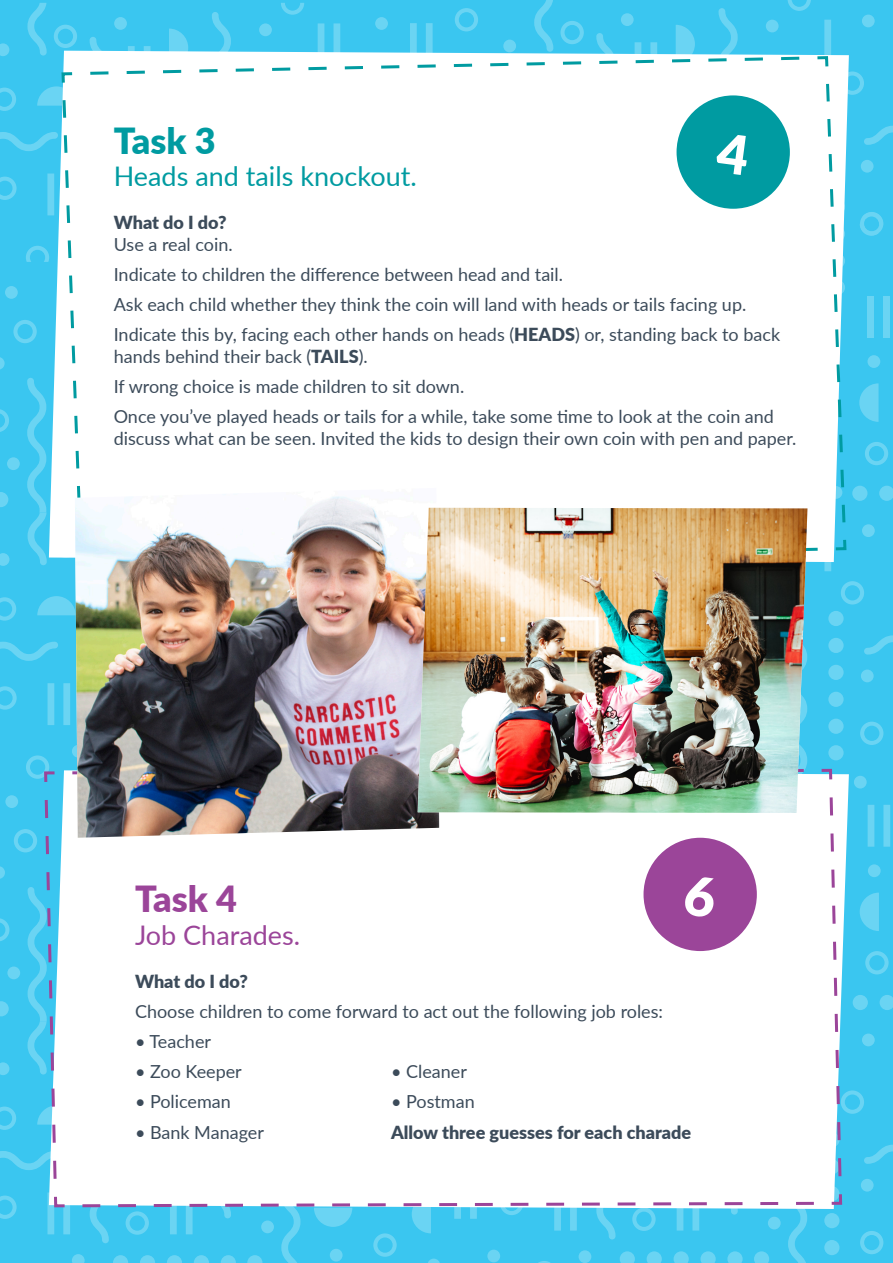
<style>
.page{position:relative;width:893px;height:1263px;background:#fff}
.page>*{position:absolute;margin:0;border:0;box-sizing:border-box;transform-origin:0 0}
.t1{font:900 36px "Lato";color:#009ba1}
.t2{font:900 36px "Lato";color:#9b4599}
.t3{font:27px "Lato";color:#009ba1}
.t4{font:27px "Lato";color:#9b4599}
.t5{font:18px/21.6px "Lato";color:#3c4b5a}
.t6{font:900 18px "Lato";color:#3c4b5a}
.s1{font-weight:900}
</style>
<div class="page">
<img style="left:0;top:0;width:893px;height:1263px">
<p class="t1" style="left:114px;top:114px;width:103px">Task 3</p>
<p class="t3" style="left:114px;top:157px;width:304px">Heads and tails knockout.</p>
<p class="t6" style="left:114px;top:209px;width:114px">What do I do?</p>
<p class="t5" style="left:114px;top:233px;width:121px">Use a real coin.</p>
<p class="t5" style="left:114px;top:263px;width:451px">Indicate to children the difference between head and tail.</p>
<p class="t5" style="left:114px;top:293px;width:634px">Ask each child whether they think the coin will land with heads or tails facing up.</p>
<p class="t5" style="left:114px;top:323px;width:668px">Indicate this by, facing each other hands on heads (<span class="s1">HEADS</span>) or, standing back to back hands behind their back (<span class="s1">TAILS</span>).</p>
<p class="t5" style="left:114px;top:375px;width:352px">If wrong choice is made children to sit down.</p>
<p class="t5" style="left:114px;top:405px;width:684px">Once you’ve played heads or tails for a while, take some time to look at the coin and discuss what can be seen. Invited the kids to design their own coin with pen and paper.</p>
<p class="t2" style="left:135px;top:872px;width:103px">Task 4</p>
<p class="t4" style="left:135px;top:916px;width:167px">Job Charades.</p>
<p class="t6" style="left:135px;top:968px;width:114px">What do I do?</p>
<p class="t5" style="left:135px;top:1000px;width:530px">Choose children to come forward to act out the following job roles:</p>
<p class="t5" style="left:135px;top:1030px;width:78px">• Teacher</p>
<p class="t5" style="left:135px;top:1060px;width:108px">• Zoo Keeper</p>
<p class="t5" style="left:135px;top:1090px;width:97px">• Policeman</p>
<p class="t5" style="left:135px;top:1120px;width:130px">• Bank Manager</p>
<p class="t5" style="left:391px;top:1060px;width:77px">• Cleaner</p>
<p class="t5" style="left:391px;top:1090px;width:85px">• Postman</p>
<p class="t6" style="left:391px;top:1118px;width:302px">Allow three guesses for each charade</p>
</div>
